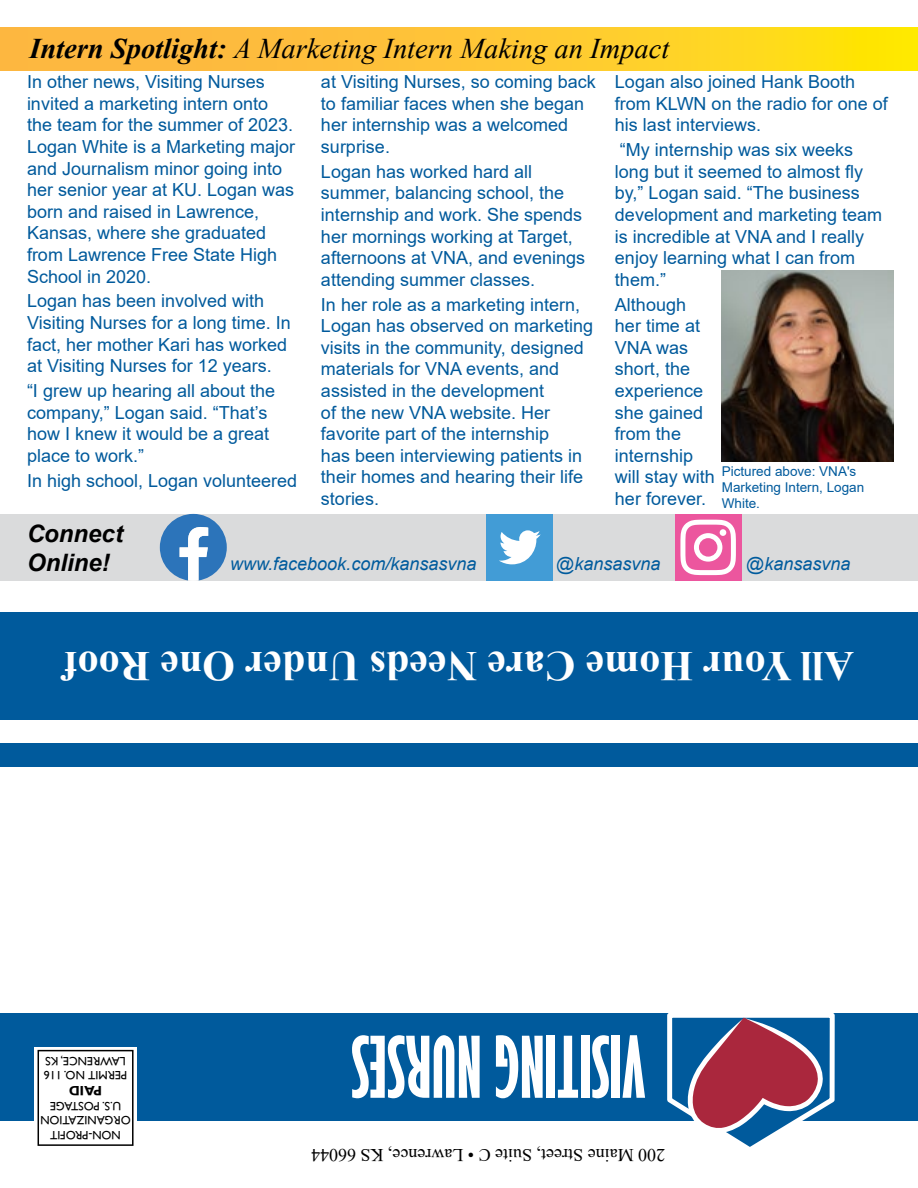
<style>
.page{position:relative;width:918px;height:1188px;background:#fff}
.page>*{position:absolute;margin:0;border:0;box-sizing:border-box;transform-origin:0 0}
.t1{font:700 extra-condensed 78px "Gill Sans";color:#fff}
.t2{font:700 42px "Times New Roman";color:#fff}
.t3{font:italic 28.5px "Times New Roman";color:#000}
.t4{font:italic 700 24px/28.8px "Arial";color:#000}
.t5{font:18px/21.6px "Arial";color:#005a9c}
.t6{font:italic 18px "Arial";color:#005b9d}
.t7{font:18px "Times New Roman";color:#000}
.t8{font:13.5px/16.2px "Arial";color:#005a9c}
.t9{font:700 13.5px "Gill Sans";color:#000}
.t10{font:12px/14.4px "Gill Sans";color:#000;text-align:center}
.s1{font-weight:700}
</style>
<div class="page">
<div style="left:0;top:514px;width:918px;height:67px;background:#dadbdc"></div>
<div style="left:0;top:1013px;width:918px;height:108px;background:#005a9c"></div>
<div style="left:0;top:612px;width:918px;height:108px;background:#005a9c"></div>
<div style="left:0;top:743px;width:918px;height:24px;background:#005a9c"></div>
<div style="left:34px;top:1047px;width:102px;height:103px;background:#fff"></div>
<div style="left:38px;top:1050px;width:96px;height:96px;border:2px solid #000"></div>
<svg style="left:160px;top:514px;width:67px;height:67px"></svg>
<div style="left:675px;top:514px;width:67px;height:67px;background:#ec569e"></div>
<svg style="left:680px;top:520px;width:56px;height:55px"></svg>
<div style="left:720px;top:529px;width:6px;height:7px;background:#fff;border-radius:50%"></div>
<div style="left:486px;top:514px;width:67px;height:67px;background:#429cd6"></div>
<svg style="left:499px;top:530px;width:42px;height:34px"></svg>
<svg style="left:667px;top:1013px;width:168px;height:134px"></svg>
<svg style="left:0;top:27px;width:918px;height:43px;background:#fec82f"></svg>
<img style="left:722px;top:270px;width:171px;height:191px">
<h3 class="t3" style="left:29px;top:29px;width:641px"><span class="s1">Intern Spotlight:</span> A Marketing Intern Making an Impact</h3>
<p class="t5" style="left:27px;top:71px;width:270px">In other news, Visiting Nurses invited a marketing intern onto the team for the summer of 2023.<br>Logan White is a Marketing major and Journalism minor going into her senior year at KU. Logan was born and raised in Lawrence,<br>Kansas, where she graduated from Lawrence Free State High<br>School in 2020.</p>
<p class="t5" style="left:27px;top:290px;width:265px">Logan has been involved with<br>Visiting Nurses for a long time. In fact, her mother Kari has worked at Visiting Nurses for 12 years.</p>
<p class="t5" style="left:27px;top:380px;width:250px">“I grew up hearing all about the company,” Logan said. “That’s how I knew it would be a great place to work.”</p>
<p class="t5" style="left:27px;top:469px;width:272px">In high school, Logan volunteered</p>
<p class="t5" style="left:321px;top:71px;width:276px">at Visiting Nurses, so coming back to familiar faces when she began her internship was a welcomed surprise.</p>
<p class="t5" style="left:321px;top:161px;width:266px">Logan has worked hard all summer, balancing school, the internship and work. She spends her mornings working at Target, afternoons at VNA, and evenings attending summer classes.</p>
<p class="t5" style="left:321px;top:293px;width:274px">In her role as a marketing intern,<br>Logan has observed on marketing visits in the community, designed materials for VNA events, and assisted in the development<br>of the new VNA website. Her favorite part of the internship<br>has been interviewing patients in their homes and hearing their life stories.</p>
<p class="t5" style="left:615px;top:71px;width:274px">Logan also joined Hank Booth from KLWN on the radio for one of his last interviews.</p>
<p class="t5" style="left:615px;top:139px;width:269px">“My internship was six weeks long but it seemed to almost fly by,” Logan said. “The business development and marketing team is incredible at VNA and I really enjoy learning what I can from them.”</p>
<p class="t5" style="left:615px;top:293px;width:102px">Although her time at<br>VNA was short, the experience she gained from the internship will stay with her forever.</p>
<p class="t8" style="left:722px;top:463px;width:144px">Pictured above: VNA's<br>Marketing Intern, Logan<br>White.</p>
<h3 class="t4" style="left:27px;top:520px;width:97px">Connect<br>Online!</h3>
<p class="t6" style="left:230px;top:552px;width:248px">www.facebook.com/kansasvna</p>
<p class="t6" style="left:556px;top:552px;width:106px">@kansasvna</p>
<p class="t6" style="left:746px;top:552px;width:106px">@kansasvna</p>
<h2 class="t2" style="left:854px;top:696px;width:792px;rotate:-180deg">All Your Home Care Needs Under One Roof</h2>
<p class="t10" style="left:127px;top:1082px;width:85px;text-align:left;rotate:-180deg">PERMIT NO. 116<br>LAWRENCE, KS</p>
<p class="t9" style="left:102px;top:1098px;width:35px;rotate:-180deg">PAID</p>
<p class="t10" style="left:131px;top:1142px;width:92px;rotate:-180deg">NON-PROFIT<br>ORGANIZATION<br>U.S. POSTAGE</p>
<h1 class="t1" style="left:646px;top:1114px;width:296px;rotate:-180deg">VISITING NURSES</h1>
<p class="t7" style="left:665px;top:1167px;width:356px;rotate:-180deg">200 Maine Street, Suite C • Lawrence, KS 66044</p>
</div>
